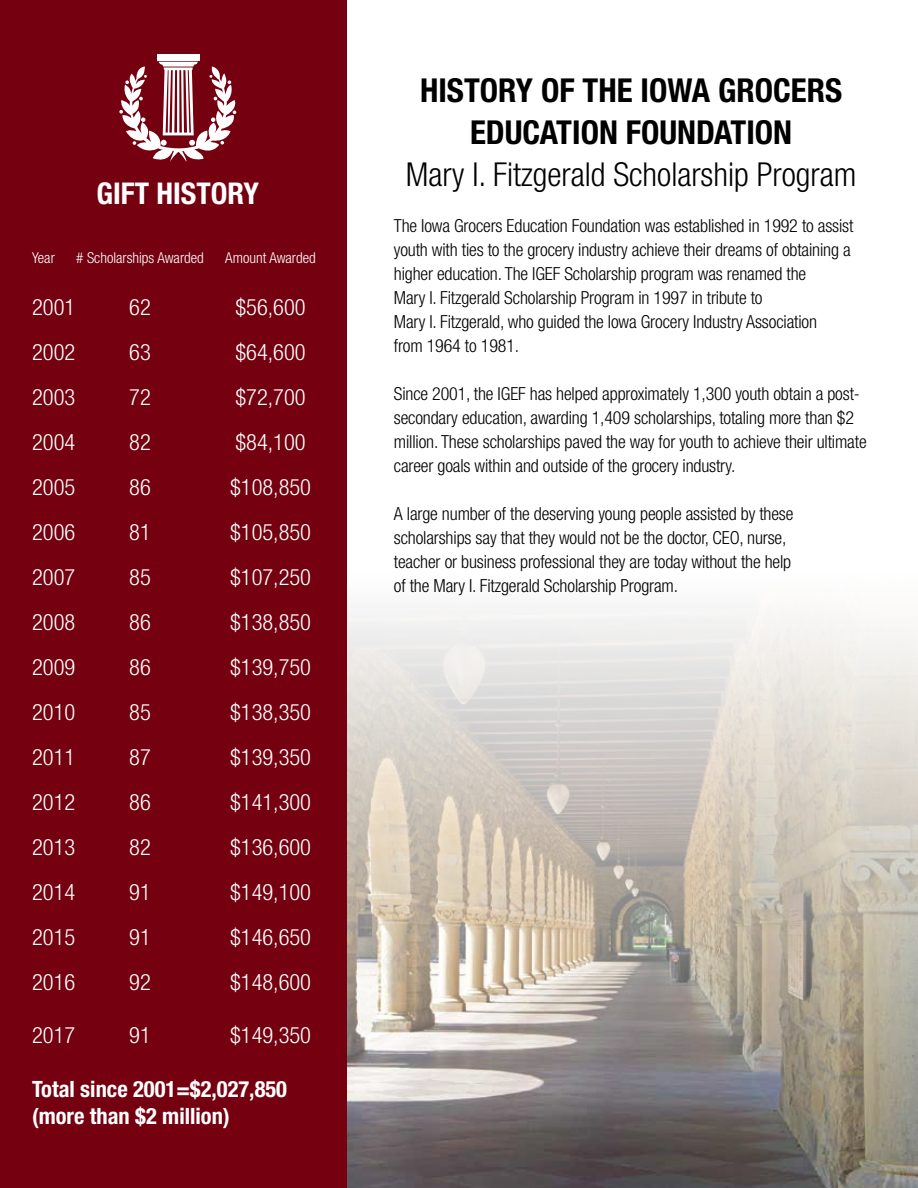
<style>
.page{position:relative;width:918px;height:1188px;background:#fff}
.page>*{position:absolute;margin:0;border:0;box-sizing:border-box;transform-origin:0 0}
.t1{font:700 condensed 33px/42px "Helvetica Neue";color:#000;text-align:center}
.t2{font:300 condensed 33px "Helvetica Neue";color:#000}
.t3{font:700 condensed 30px "Helvetica Neue";color:#fff}
.t4{font:300 condensed 22.5px "Helvetica Neue";color:#fff}
.t5{font:700 condensed 22.5px/27px "Helvetica Neue";color:#fff}
.t6{font:300 condensed 18px/24px "Helvetica Neue";letter-spacing:-.01em;color:#000}
.t7{font:300 condensed 15px "Helvetica Neue";color:#fff}
</style>
<div class="page">
<div style="left:0;top:0;width:347px;height:1188px;background:#740010"></div>
<img style="left:347px;top:612px;width:571px;height:576px">
<div style="left:157px;top:54px;width:43px;height:7px;background:#fff"></div>
<svg style="left:119px;top:62px;width:118px;height:100px"></svg>
<h2 class="t3" style="left:96px;top:175px;width:164px">GIFT HISTORY</h2>
<p class="t7" style="left:32px;top:249px;width:24px">Year</p>
<p class="t7" style="left:76px;top:249px;width:129px"># Scholarships Awarded</p>
<p class="t7" style="left:225px;top:249px;width:92px">Amount Awarded</p>
<p class="t4" style="left:32px;top:295px;width:45px">2001</p>
<p class="t4" style="left:129px;top:295px;width:23px">62</p>
<p class="t4" style="left:235px;top:295px;width:72px">$56,600</p>
<p class="t4" style="left:32px;top:340px;width:45px">2002</p>
<p class="t4" style="left:129px;top:340px;width:23px">63</p>
<p class="t4" style="left:235px;top:340px;width:72px">$64,600</p>
<p class="t4" style="left:32px;top:385px;width:45px">2003</p>
<p class="t4" style="left:129px;top:385px;width:23px">72</p>
<p class="t4" style="left:235px;top:385px;width:72px">$72,700</p>
<p class="t4" style="left:32px;top:430px;width:45px">2004</p>
<p class="t4" style="left:129px;top:430px;width:23px">82</p>
<p class="t4" style="left:235px;top:430px;width:72px">$84,100</p>
<p class="t4" style="left:32px;top:475px;width:45px">2005</p>
<p class="t4" style="left:129px;top:475px;width:23px">86</p>
<p class="t4" style="left:230px;top:475px;width:82px">$108,850</p>
<p class="t4" style="left:32px;top:520px;width:45px">2006</p>
<p class="t4" style="left:129px;top:520px;width:23px">81</p>
<p class="t4" style="left:230px;top:520px;width:82px">$105,850</p>
<p class="t4" style="left:32px;top:565px;width:45px">2007</p>
<p class="t4" style="left:129px;top:565px;width:23px">85</p>
<p class="t4" style="left:230px;top:565px;width:82px">$107,250</p>
<p class="t4" style="left:32px;top:610px;width:45px">2008</p>
<p class="t4" style="left:129px;top:610px;width:23px">86</p>
<p class="t4" style="left:230px;top:610px;width:82px">$138,850</p>
<p class="t4" style="left:32px;top:655px;width:45px">2009</p>
<p class="t4" style="left:129px;top:655px;width:23px">86</p>
<p class="t4" style="left:230px;top:655px;width:82px">$139,750</p>
<p class="t4" style="left:32px;top:700px;width:45px">2010</p>
<p class="t4" style="left:129px;top:700px;width:23px">85</p>
<p class="t4" style="left:230px;top:700px;width:82px">$138,350</p>
<p class="t4" style="left:32px;top:745px;width:45px">2011</p>
<p class="t4" style="left:129px;top:745px;width:23px">87</p>
<p class="t4" style="left:230px;top:745px;width:82px">$139,350</p>
<p class="t4" style="left:32px;top:790px;width:45px">2012</p>
<p class="t4" style="left:129px;top:790px;width:23px">86</p>
<p class="t4" style="left:230px;top:790px;width:82px">$141,300</p>
<p class="t4" style="left:32px;top:835px;width:45px">2013</p>
<p class="t4" style="left:129px;top:835px;width:23px">82</p>
<p class="t4" style="left:230px;top:835px;width:82px">$136,600</p>
<p class="t4" style="left:32px;top:880px;width:45px">2014</p>
<p class="t4" style="left:129px;top:880px;width:23px">91</p>
<p class="t4" style="left:230px;top:880px;width:82px">$149,100</p>
<p class="t4" style="left:32px;top:925px;width:45px">2015</p>
<p class="t4" style="left:129px;top:925px;width:23px">91</p>
<p class="t4" style="left:230px;top:925px;width:82px">$146,650</p>
<p class="t4" style="left:32px;top:970px;width:45px">2016</p>
<p class="t4" style="left:129px;top:970px;width:23px">92</p>
<p class="t4" style="left:230px;top:970px;width:82px">$148,600</p>
<p class="t4" style="left:32px;top:1022px;width:45px">2017</p>
<p class="t4" style="left:129px;top:1022px;width:23px">91</p>
<p class="t4" style="left:230px;top:1022px;width:82px">$149,350</p>
<p class="t5" style="left:32px;top:1075px;width:256px">Total since 2001=$2,027,850 (more than $2 million)</p>
<h1 class="t1" style="left:420px;top:69px;width:424px">HISTORY OF THE IOWA GROCERS<br>EDUCATION FOUNDATION</h1>
<h1 class="t2" style="left:406px;top:156px;width:452px">Mary I. Fitzgerald Scholarship Program</h1>
<p class="t6" style="left:394px;top:213px;width:461px">The Iowa Grocers Education Foundation was established in 1992 to assist youth with ties to the grocery industry achieve their dreams of obtaining a higher education. The IGEF Scholarship program was renamed the<br>Mary I. Fitzgerald Scholarship Program in 1997 in tribute to<br>Mary I. Fitzgerald, who guided the Iowa Grocery Industry Association<br>from 1964 to 1981.</p>
<p class="t6" style="left:394px;top:381px;width:474px">Since 2001, the IGEF has helped approximately 1,300 youth obtain a post&shy;secondary education, awarding 1,409 scholarships, totaling more than $2 million. These scholarships paved the way for youth to achieve their ultimate career goals within and outside of the grocery industry.</p>
<p class="t6" style="left:394px;top:501px;width:401px">A large number of the deserving young people assisted by these scholarships say that they would not be the doctor, CEO, nurse, teacher or business professional they are today without the help of the Mary I. Fitzgerald Scholarship Program.</p>
</div>
